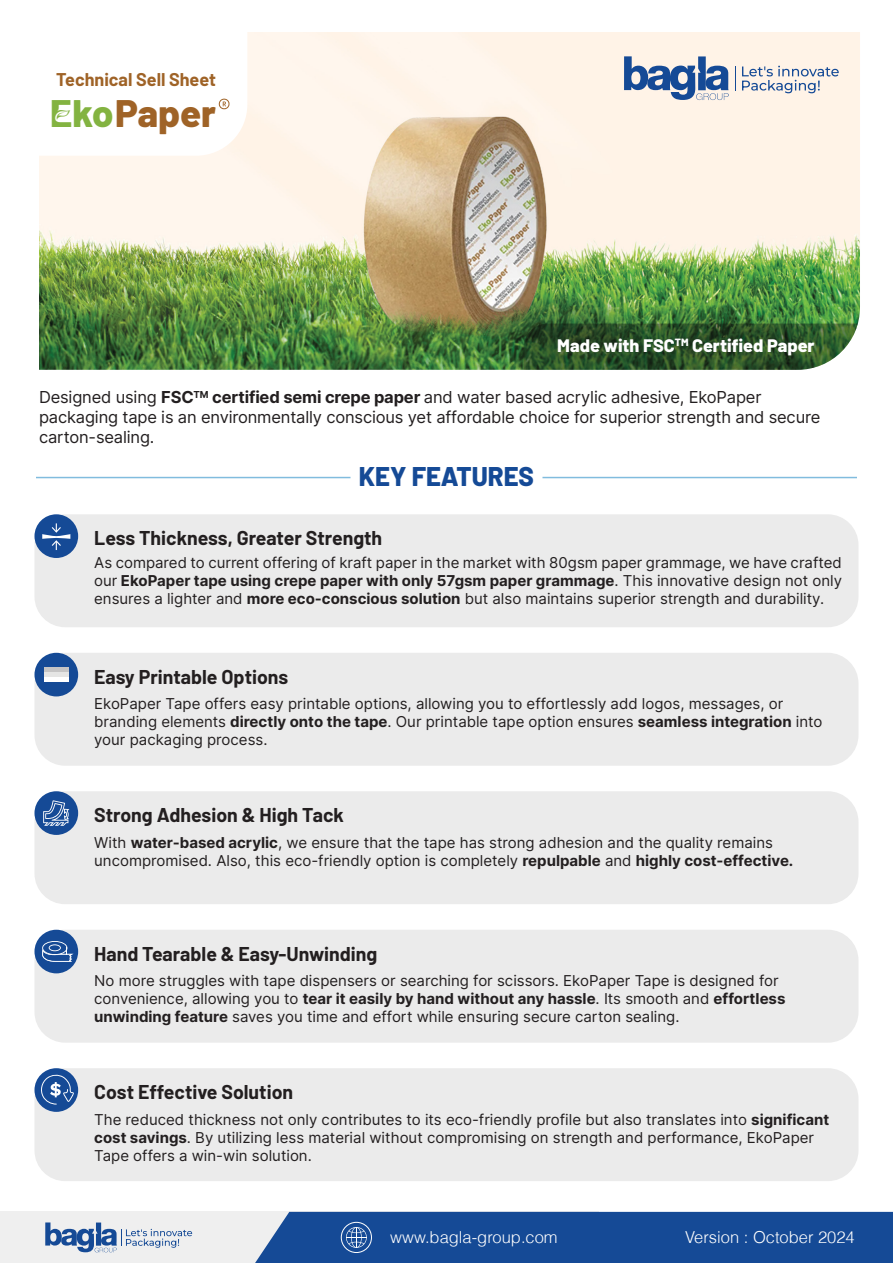
<style>
.page{position:relative;width:893px;height:1263px;background:#fff}
.page>*{position:absolute;margin:0;border:0;box-sizing:border-box;transform-origin:0 0}
.t1{font:800 38.25px "Barlow";color:#9f6327}
.t2{font:800 27px "Barlow";color:#154a96;scale:.96 1}
.t3{font:700 19.5px "Barlow";color:#231f20}
.t4{font:800 18px "Barlow";color:#fff}
.t5{font:700 18px "Barlow";color:#9f6327}
.t6{font:16.5px/19.8px "Inter";letter-spacing:-.01em;color:#231f20}
.t7{font:300 16.5px "Helvetica";color:#fff}
.t8{font:15px/18px "Inter";color:#231f20}
.s1{font-family:"Grow West";font-weight:400;color:#83b341}
.s2{color:#83b341}
.s3{font-weight:700}
</style>
<div class="page">
<div style="left:34px;top:653px;width:824px;height:113px;background:#ebebeb;border-radius:31px"></div>
<div style="left:34px;top:514px;width:824px;height:113px;background:#ebebeb;border-radius:31px"></div>
<div style="left:0;top:1212px;width:598px;height:51px;background:#efefef"></div>
<svg style="left:45px;top:1222px;width:147px;height:30px"></svg>
<div style="left:255px;top:1212px;width:638px;height:51px;background:#154a96"></div>
<div style="left:341px;top:1222px;width:31px;height:31px;border:1px solid #fff;border-radius:50%"></div>
<img style="left:39px;top:32px;width:821px;height:338px">
<svg style="left:523px;top:324px;width:337px;height:46px"></svg>
<svg style="left:39px;top:32px;width:208px;height:124px"></svg>
<hr style="left:36px;top:477px;width:314px;height:1px;background:#81bcde">
<hr style="left:542px;top:477px;width:315px;height:1px;background:#81bcde">
<div style="left:34px;top:514px;width:44px;height:44px;background:#154a96;border-radius:50%"></div>
<svg style="left:42px;top:523px;width:28px;height:27px"></svg>
<div style="left:34px;top:653px;width:44px;height:43px;background:#154a96;border-radius:50%"></div>
<div style="left:44px;top:672px;width:24px;height:5px;background:#e5e5e4"></div>
<div style="left:44px;top:677px;width:24px;height:5px;background:#fff"></div>
<div style="left:44px;top:667px;width:24px;height:5px;background:#c6c5c5"></div>
<div style="left:34px;top:791px;width:824px;height:113px;background:#ebebeb;border-radius:31px"></div>
<div style="left:34px;top:791px;width:44px;height:44px;background:#154a96;border-radius:50%"></div>
<svg style="left:43px;top:800px;width:26px;height:26px"></svg>
<div style="left:34px;top:930px;width:824px;height:113px;background:#ebebeb;border-radius:31px"></div>
<div style="left:34px;top:930px;width:44px;height:43px;background:#154a96;border-radius:50%"></div>
<div style="left:34px;top:1068px;width:824px;height:113px;background:#ebebeb;border-radius:31px"></div>
<div style="left:34px;top:1068px;width:44px;height:44px;background:#154a96;border-radius:50%"></div>
<svg style="left:42px;top:941px;width:32px;height:21px"></svg>
<svg style="left:624px;top:56px;width:105px;height:44px"></svg>
<svg style="left:742px;top:66px;width:97px;height:27px"></svg>
<svg style="left:735px;top:66px;width:1px;height:25px"></svg>
<svg style="left:39px;top:1074px;width:35px;height:30px"></svg>
<p class="t5" style="left:56px;top:66px;width:161px">Technical Sell Sheet</p>
<h1 class="t1" style="left:51px;top:85px;width:167px"><span class="s1">e</span><span class="s2">ko</span>Paper</h1>
<p class="t4" style="left:557px;top:332px;width:259px">Made with FSC<sup>TM</sup> Certified Paper</p>
<p class="t6" style="left:39px;top:387px;width:783px">Designed using <span class="s3">FSC</span><sup>TM</sup> <span class="s3">certified semi crepe paper</span> and water based acrylic adhesive, EkoPaper packaging tape is an environmentally conscious yet affordable choice for superior strength and secure carton-sealing.</p>
<h2 class="t2" style="left:359px;top:456px;width:184px">KEY FEATURES</h2>
<h3 class="t3" style="left:94px;top:524px;width:290px">Less Thickness, Greater Strength</h3>
<p class="t8" style="left:94px;top:554px;width:749px;text-align:justify">As compared to current offering of kraft paper in the market with 80gsm paper grammage, we have crafted our <span class="s3">EkoPaper tape using crepe paper with only 57gsm paper grammage</span>. This innovative design not only ensures a lighter and <span class="s3">more eco-conscious solution</span> but also maintains superior strength and durability.</p>
<h3 class="t3" style="left:94px;top:662px;width:196px">Easy Printable Options</h3>
<p class="t8" style="left:94px;top:695px;width:730px">EkoPaper Tape offers easy printable options, allowing you to effortlessly add logos, messages, or branding elements <span class="s3">directly onto the tape</span>. Our printable tape option ensures <span class="s3">seamless integration</span> into your packaging process.</p>
<h3 class="t3" style="left:94px;top:801px;width:251px">Strong Adhesion &amp; High Tack</h3>
<p class="t8" style="left:94px;top:833px;width:701px">With <span class="s3">water-based acrylic</span>, we ensure that the tape has strong adhesion and the quality remains uncompromised. Also, this eco-friendly option is completely <span class="s3">repulpable</span> and <span class="s3">highly cost-effective.</span></p>
<h3 class="t3" style="left:94px;top:939px;width:285px">Hand Tearable &amp; Easy-Unwinding</h3>
<p class="t8" style="left:94px;top:971px;width:693px">No more struggles with tape dispensers or searching for scissors. EkoPaper Tape is designed for convenience, allowing you to <span class="s3">tear it easily by hand without any hassle</span>. Its smooth and <span class="s3">effortless unwinding feature</span> saves you time and effort while ensuring secure carton sealing.</p>
<h3 class="t3" style="left:94px;top:1077px;width:200px">Cost Effective Solution</h3>
<p class="t8" style="left:94px;top:1110px;width:736px">The reduced thickness not only contributes to its eco-friendly profile but also translates into <span class="s3">significant cost savings</span>. By utilizing less material without compromising on strength and performance, EkoPaper<br>Tape offers a win-win solution.</p>
<p class="t7" style="left:390px;top:1227px;width:169px">www.bagla-group.com</p>
<p class="t7" style="left:685px;top:1227px;width:171px">Version : October 2024</p>
</div>
